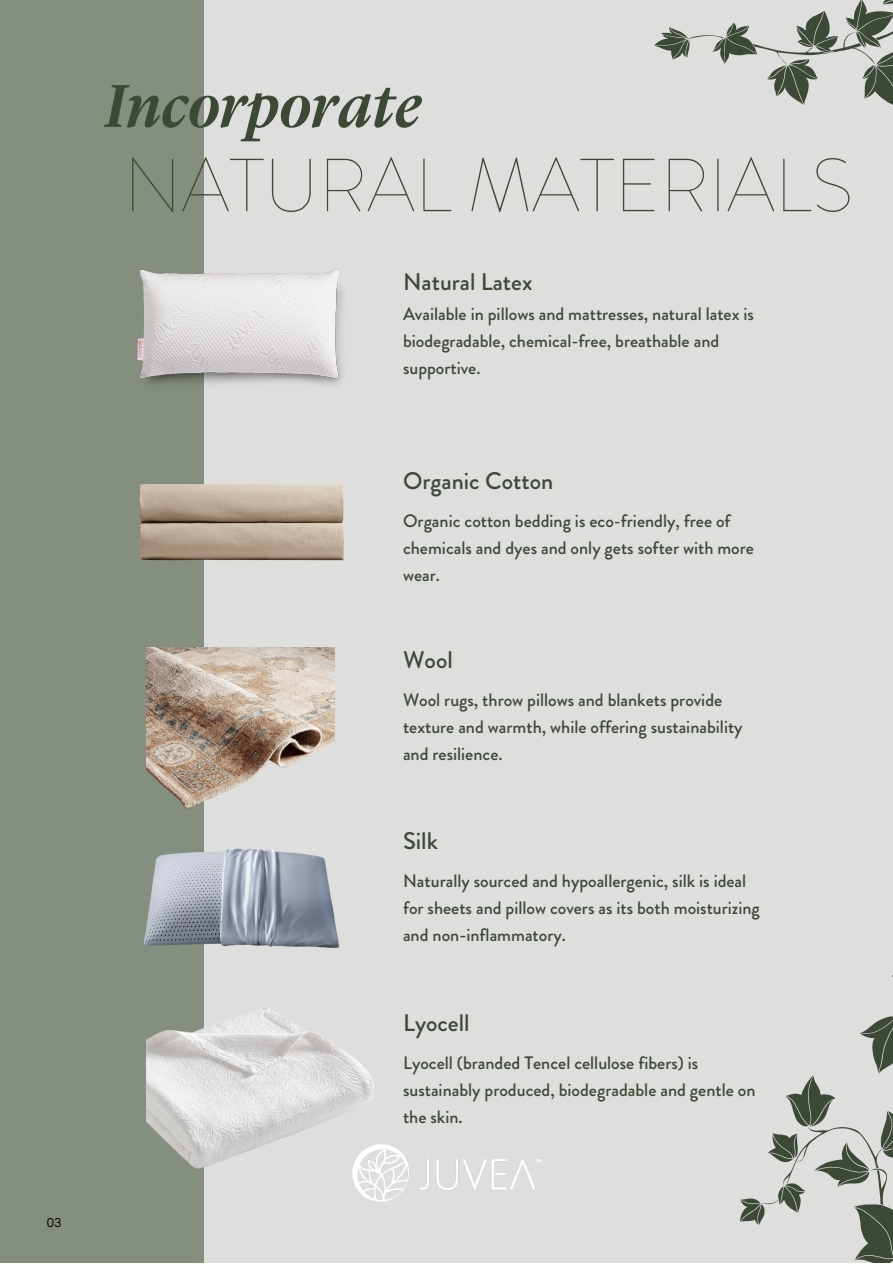
<style>
.page{position:relative;width:893px;height:1264px;background:#fff}
.page>*{position:absolute;margin:0;border:0;box-sizing:border-box;transform-origin:0 0}
.t1{font:100 75px "Brandon Grotesque";color:#3d4937}
.t2{font:italic 500 63px "Lyon Display";color:#3d4937}
.t3{font:500 24px "Brandon Grotesque";color:#3d4937}
.t4{font:500 18px/27px "Brandon Grotesque";color:#3d4937}
.t5{font:13.5px "Questrial";color:#000}
</style>
<div class="page">
<div style="left:0;top:0;width:892px;height:1262px;background:#dedfdd"></div>
<div style="left:0;top:0;width:204px;height:1262px;background:#858f7f"></div>
<img style="left:144px;top:848px;width:196px;height:101px">
<img style="left:137px;top:269px;width:206px;height:102px">
<img style="left:139px;top:371px;width:205px;height:190px">
<img style="left:147px;top:647px;width:187px;height:162px">
<img style="left:147px;top:1007px;width:227px;height:162px">
<img style="left:352px;top:1144px;width:188px;height:57px">
<svg style="left:739px;top:1016px;width:153px;height:246px"></svg>
<svg style="left:891px;top:942px;width:2px;height:45px"></svg>
<svg style="left:654px;top:0;width:238px;height:105px"></svg>
<p class="t5" style="left:47px;top:1215px;width:16px">03</p>
<h2 class="t2" style="left:105px;top:79px;width:317px">Incorporate</h2>
<h1 class="t1" style="left:124px;top:132px;width:731px">NATURAL MATERIALS</h1>
<h3 class="t3" style="left:403px;top:265px;width:131px">Natural Latex</h3>
<p class="t4" style="left:403px;top:301px;width:352px">Available in pillows and mattresses, natural latex is biodegradable, chemical-free, breathable and supportive.</p>
<h3 class="t3" style="left:403px;top:463px;width:152px">Organic Cotton</h3>
<p class="t4" style="left:403px;top:507px;width:352px">Organic cotton bedding is eco-friendly, free of chemicals and dyes and only gets softer with more wear.</p>
<h3 class="t3" style="left:403px;top:643px;width:51px">Wool</h3>
<p class="t4" style="left:403px;top:686px;width:341px">Wool rugs, throw pillows and blankets provide texture and warmth, while offering sustainability and resilience.</p>
<h3 class="t3" style="left:403px;top:823px;width:36px">Silk</h3>
<p class="t4" style="left:403px;top:867px;width:358px">Naturally sourced and hypoallergenic, silk is ideal for sheets and pillow covers as its both moisturizing and non-inflammatory.</p>
<h3 class="t3" style="left:403px;top:1005px;width:68px">Lyocell</h3>
<p class="t4" style="left:403px;top:1049px;width:354px">Lyocell (branded Tencel cellulose fibers) is sustainably produced, biodegradable and gentle on the skin.</p>
</div>
